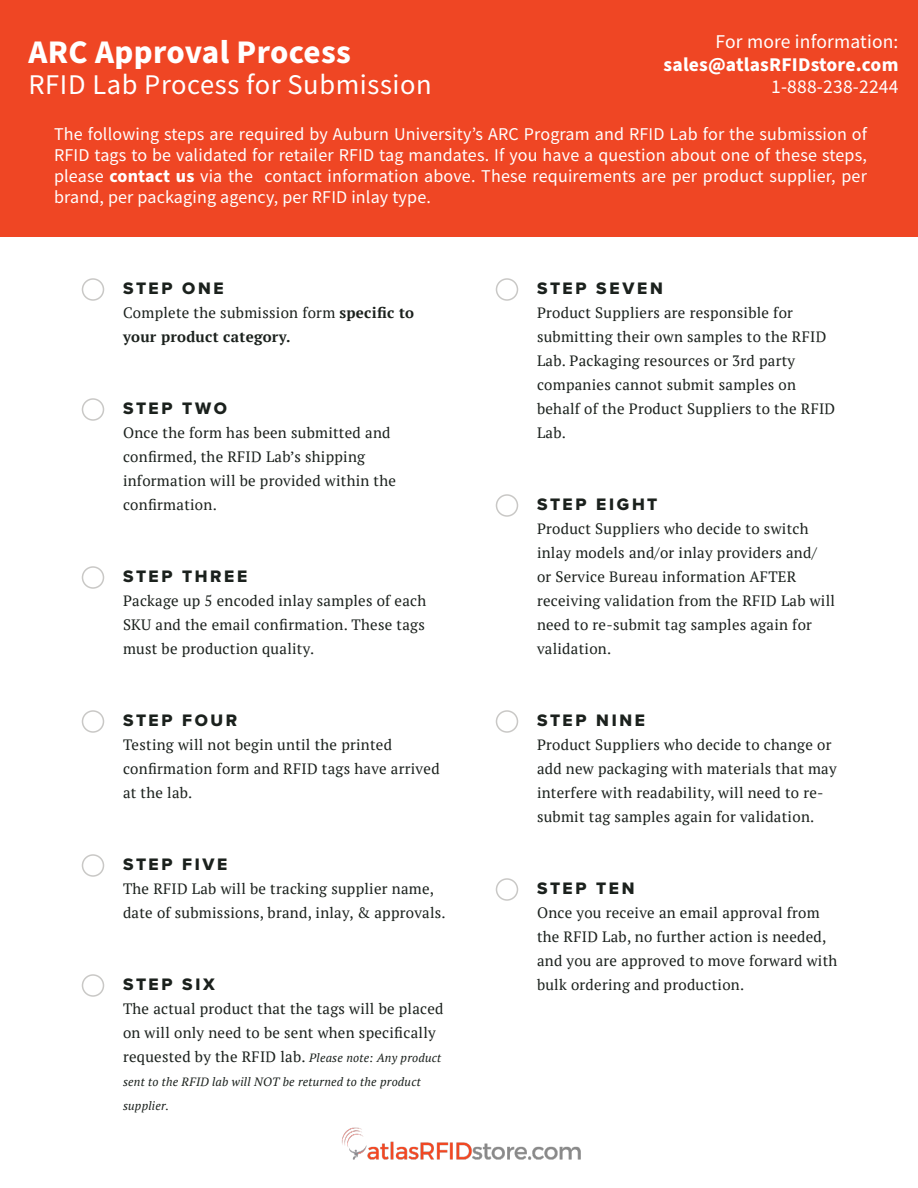
<style>
.page{position:relative;width:918px;height:1188px;background:#fff}
.page>*{position:absolute;margin:0;border:0;box-sizing:border-box;transform-origin:0 0}
.t1{font:700 33px "Source Sans Pro";letter-spacing:.01em;color:#fff}
.t2{font:28.5px "Source Sans Pro";letter-spacing:.02em;color:#fff}
.t3{font:19.5px "Source Sans Pro";letter-spacing:.01em;color:#fff}
.t4{font:700 19.5px "Source Sans Pro";letter-spacing:.01em;color:#fff}
.t5{font:18px/21px "Source Sans Pro";letter-spacing:.01em;color:#fff;text-align:justify}
.t6{font:17.25px "Proxima Nova Extrabld";letter-spacing:.155em;color:#1b211d}
.t7{font:15px/24px "PT Serif";letter-spacing:.02em;color:#1b211d}
.t8{font:700 15px/24px "PT Serif";letter-spacing:.02em;color:#1b211d}
.t9{font:italic 12px/24px "PT Serif";letter-spacing:.02em;color:#1b211d}
.s1{font-weight:700}
.s2{font-weight:400}
.s3{font-style:italic;font-size:12px}
</style>
<div class="page">
<div style="left:0;top:0;width:918px;height:237px;background:#ef4624"></div>
<img style="left:341px;top:1127px;width:240px;height:33px">
<div style="left:82px;top:278px;width:22px;height:23px;border:2px solid #c9c8c6;border-radius:50%"></div>
<div style="left:82px;top:398px;width:22px;height:23px;border:2px solid #c9c8c6;border-radius:50%"></div>
<div style="left:82px;top:566px;width:22px;height:23px;border:2px solid #c9c8c6;border-radius:50%"></div>
<div style="left:82px;top:710px;width:22px;height:23px;border:2px solid #c9c8c6;border-radius:50%"></div>
<div style="left:82px;top:854px;width:22px;height:23px;border:2px solid #c9c8c6;border-radius:50%"></div>
<div style="left:82px;top:974px;width:22px;height:23px;border:2px solid #c9c8c6;border-radius:50%"></div>
<div style="left:496px;top:278px;width:22px;height:23px;border:2px solid #c9c8c6;border-radius:50%"></div>
<div style="left:496px;top:494px;width:22px;height:23px;border:2px solid #c9c8c6;border-radius:50%"></div>
<div style="left:496px;top:710px;width:22px;height:23px;border:2px solid #c9c8c6;border-radius:50%"></div>
<div style="left:496px;top:878px;width:22px;height:23px;border:2px solid #c9c8c6;border-radius:50%"></div>
<h1 class="t1" style="left:28px;top:30px;width:324px">ARC Approval Process</h1>
<h2 class="t2" style="left:28px;top:66px;width:405px">RFID Lab Process for Submission</h2>
<h3 class="t3" style="left:716px;top:29px;width:184px">For more information:</h3>
<h3 class="t4" style="left:664px;top:51px;width:236px">sales@atlasRFIDstore.com</h3>
<h3 class="t3" style="left:771px;top:75px;width:129px">1-888-238-2244</h3>
<p class="t5" style="left:54px;top:123px;width:815px">The following steps are required by Auburn University’s ARC Program and RFID Lab for the submission of RFID tags to be validated for retailer RFID tag mandates. If you have a question about one of these steps, please <span class="s1">contact us</span> via the contact information above. These requirements are per product supplier, per brand, per packaging agency, per RFID inlay type.</p>
<p class="t6" style="left:123px;top:275px;width:102px">STEP ONE</p>
<p class="t8" style="left:123px;top:300px;width:293px"><span class="s2">Complete the submission form</span> specific to your product category.</p>
<p class="t6" style="left:123px;top:395px;width:106px">STEP TWO</p>
<p class="t7" style="left:123px;top:421px;width:275px">Once the form has been submitted and confirmed, the RFID Lab’s shipping information will be provided within the confirmation.</p>
<p class="t6" style="left:123px;top:563px;width:126px">STEP THREE</p>
<p class="t7" style="left:123px;top:589px;width:305px;text-align:justify">Package up 5 encoded inlay samples of each SKU and the email confirmation. These tags must be production quality.</p>
<p class="t6" style="left:123px;top:707px;width:116px">STEP FOUR</p>
<p class="t7" style="left:123px;top:733px;width:318px">Testing will not begin until the printed confirmation form and RFID tags have arrived at the lab.</p>
<p class="t6" style="left:123px;top:851px;width:106px">STEP FIVE</p>
<p class="t7" style="left:123px;top:877px;width:324px">The RFID Lab will be tracking supplier name, date of submissions, brand, inlay, &amp; approvals.</p>
<p class="t6" style="left:123px;top:971px;width:93px">STEP SIX</p>
<p class="t7" style="left:123px;top:997px;width:322px">The actual product that the tags will be placed on will only need to be sent when specifically requested by the RFID lab. <span class="s3">Please note: Any product</span></p>
<p class="t9" style="left:123px;top:1070px;width:299px">sent to the RFID lab will NOT be returned to the product supplier.</p>
<p class="t6" style="left:537px;top:275px;width:127px">STEP SEVEN</p>
<p class="t7" style="left:537px;top:301px;width:300px">Product Suppliers are responsible for submitting their own samples to the RFID Lab. Packaging resources or 3rd party companies cannot submit samples on behalf of the Product Suppliers to the RFID Lab.</p>
<p class="t6" style="left:537px;top:491px;width:122px">STEP EIGHT</p>
<p class="t7" style="left:537px;top:517px;width:299px">Product Suppliers who decide to switch inlay models and/or inlay providers and/<br>or Service Bureau information AFTER receiving validation from the RFID Lab will need to re-submit tag samples again for validation.</p>
<p class="t6" style="left:537px;top:707px;width:110px">STEP NINE</p>
<p class="t7" style="left:537px;top:733px;width:301px">Product Suppliers who decide to change or add new packaging with materials that may interfere with readability, will need to re&shy;submit tag samples again for validation.</p>
<p class="t6" style="left:537px;top:875px;width:99px">STEP TEN</p>
<p class="t7" style="left:537px;top:901px;width:302px">Once you receive an email approval from the RFID Lab, no further action is needed, and you are approved to move forward with bulk ordering and production.</p>
</div>
